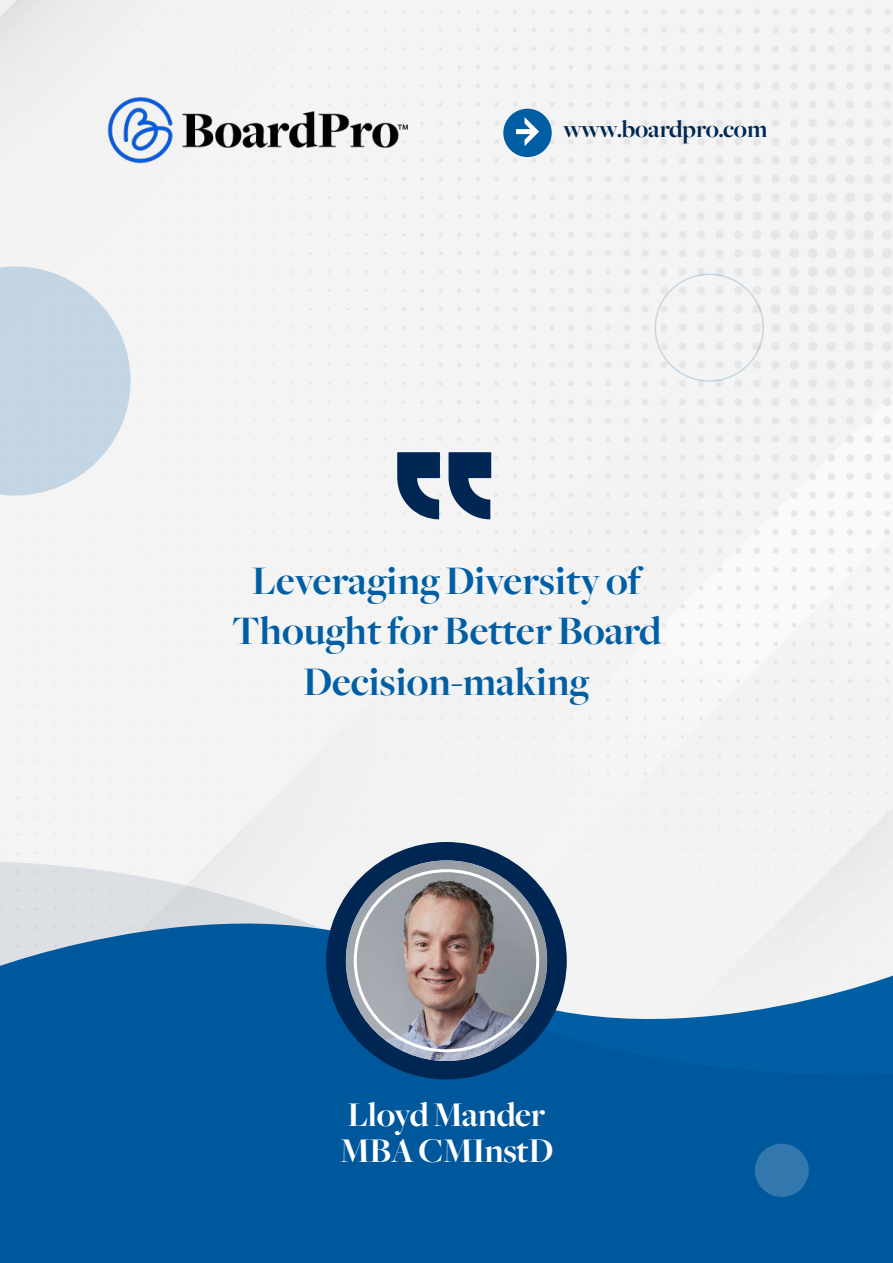
<style>
.page{position:relative;width:893px;height:1263px;background:#fff}
.page>*{position:absolute;margin:0;border:0;box-sizing:border-box;transform-origin:0 0}
.t1{font:700 42px/50.4px "Freight Big";color:#005ea4;text-align:center}
.t2{font:700 36px/36px "Freight Big";letter-spacing:-.01em;color:#fff}
.t3{font:700 25.5px "Freight Big";color:#002753}
</style>
<div class="page">
<div style="left:0;top:1px;width:893px;height:860px;background:#f4f4f4"></div>
<svg style="left:0;top:861px;width:893px;height:402px;fill:#00589c"></svg>
<div style="left:326px;top:842px;width:241px;height:237px;background:#002753;border-radius:50%"></div>
<img style="left:346px;top:860px;width:201px;height:201px;border-radius:100px">
<div style="left:503px;top:109px;width:49px;height:48px;background:#005ea4;border-radius:50%"></div>
<div style="left:755px;top:1144px;width:54px;height:53px;background:#3278af;border-radius:50%"></div>
<svg style="left:0;top:266px;width:131px;height:230px"></svg>
<div style="left:654px;top:274px;width:110px;height:108px;border:2px solid #005ea4;border-radius:50%"></div>
<svg style="left:397px;top:452px;width:43px;height:67px"></svg>
<svg style="left:448px;top:452px;width:43px;height:67px"></svg>
<svg style="left:516px;top:117px;width:23px;height:29px"></svg>
<img style="left:107px;top:98px;width:300px;height:66px">
<p class="t3" style="left:563px;top:115px;width:206px">www.boardpro.com</p>
<p class="t1" style="left:232px;top:557px;width:431px">Leveraging Diversity of<br>Thought for Better Board<br>Decision-making</p>
<p class="t2" style="left:340px;top:1097px;width:215px">Lloyd Mander<br>MBA CMInstD</p>
</div>
